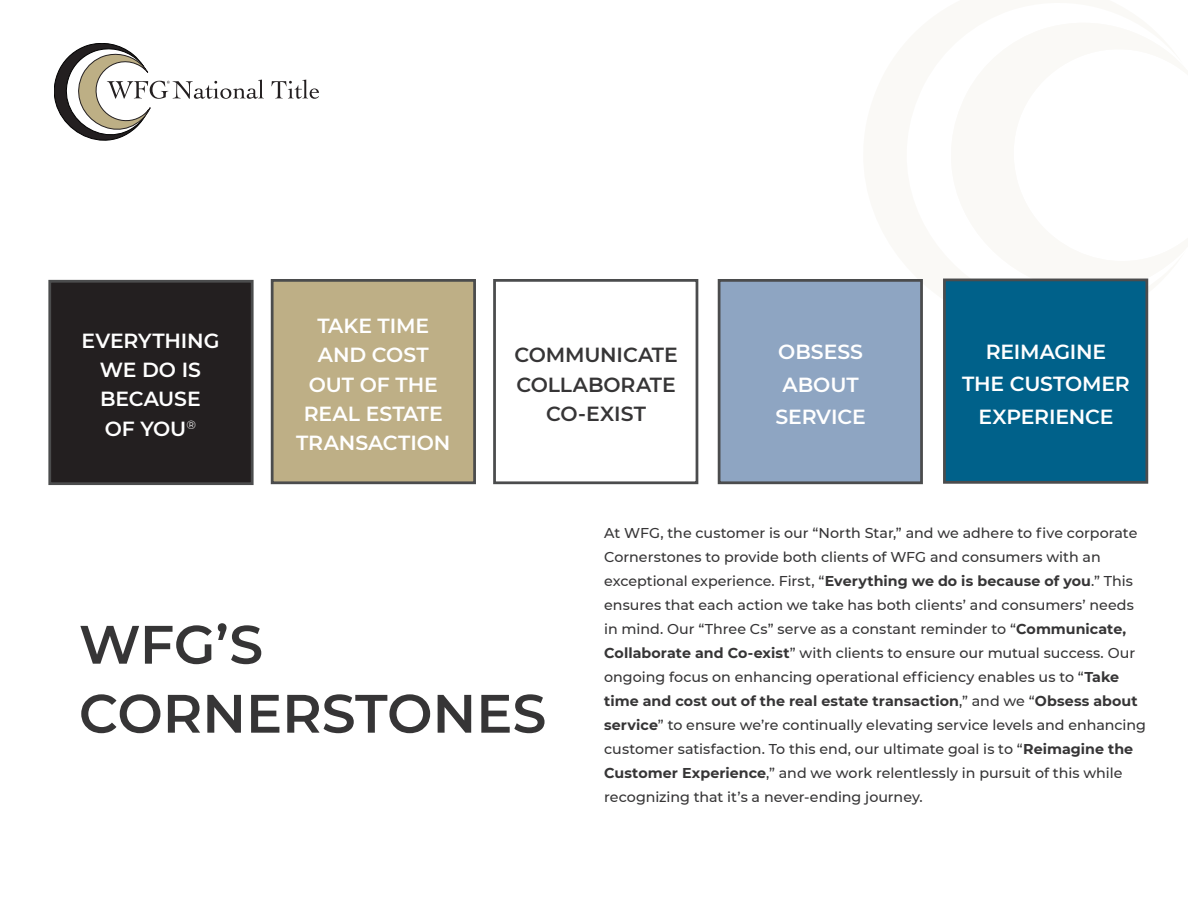
<style>
.page{position:relative;width:1188px;height:918px;background:#fff}
.page>*{position:absolute;margin:0;border:0;box-sizing:border-box;transform-origin:0 0}
.t1{font:600 54px/69px "Montserrat";color:#363536}
.t2{font:600 20.4px/29.2px "Montserrat";letter-spacing:-.005em;color:#fff;text-align:center}
.t3{font:600 20.4px/29.2px "Montserrat";letter-spacing:-.005em;color:#363536;text-align:center}
.t4{font:500 14.25px/24px "Montserrat";color:#363536}
.s1{font-weight:700}
</style>
<div class="page">
<div style="left:50px;top:281px;width:202px;height:203px;background:#231f20"></div>
<div style="left:48px;top:280px;width:206px;height:205px;border:3px solid #4b4c4d"></div>
<div style="left:271px;top:279px;width:205px;height:205px;background:#beaf86;border:3px solid #4b4c4d"></div>
<div style="left:493px;top:279px;width:205px;height:205px;background:#fff;border:3px solid #4b4c4d"></div>
<div style="left:718px;top:279px;width:205px;height:205px;background:#8ea5c2;border:3px solid #4b4c4d"></div>
<div style="left:943px;top:279px;width:205px;height:205px;background:#00618a;border:3px solid #4b4c4d"></div>
<svg style="left:271px;top:80px;width:48px;height:19px"></svg>
<svg style="left:54px;top:43px;width:210px;height:97px"></svg>
<p class="t2" style="left:81px;top:325px;width:140px">EVERYTHING<br>WE DO IS<br>BECAUSE<br>OF YOU<sup>®</sup></p>
<p class="t2" style="left:296px;top:310px;width:156px">TAKE TIME<br>AND COST<br>OUT OF THE<br>REAL ESTATE<br>TRANSACTION</p>
<p class="t3" style="left:514px;top:340px;width:165px">COMMUNICATE<br>COLLABORATE<br>CO-EXIST</p>
<p class="t2" style="left:778px;top:336px;width:86px">OBSESS</p>
<p class="t2" style="left:783px;top:369px;width:78px">ABOUT</p>
<p class="t2" style="left:776px;top:401px;width:92px">SERVICE</p>
<p class="t2" style="left:986px;top:336px;width:122px">REIMAGINE</p>
<p class="t2" style="left:962px;top:368px;width:169px">THE CUSTOMER</p>
<p class="t2" style="left:978px;top:401px;width:136px">EXPERIENCE</p>
<p class="t1" style="left:79px;top:608px;width:469px">WFG’S<br>CORNERSTONES</p>
<p class="t4" style="left:604px;top:521px;width:543px">At WFG, the customer is our “North Star,” and we adhere to five corporate Cornerstones to provide both clients of WFG and consumers with an exceptional experience. First, “<span class="s1">Everything we do is because of you</span>.” This ensures that each action we take has both clients’ and consumers’ needs in mind. Our “Three Cs” serve as a constant reminder to “<span class="s1">Communicate, Collaborate and Co-exist</span>” with clients to ensure our mutual success. Our ongoing focus on enhancing operational efficiency enables us to “<span class="s1">Take time and cost out of the real estate transaction</span>,” and we “<span class="s1">Obsess about service</span>” to ensure we’re continually elevating service levels and enhancing customer satisfaction. To this end, our ultimate goal is to “<span class="s1">Reimagine the Customer Experience</span>,” and we work relentlessly in pursuit of this while recognizing that it’s a never-ending journey.</p>
</div>
